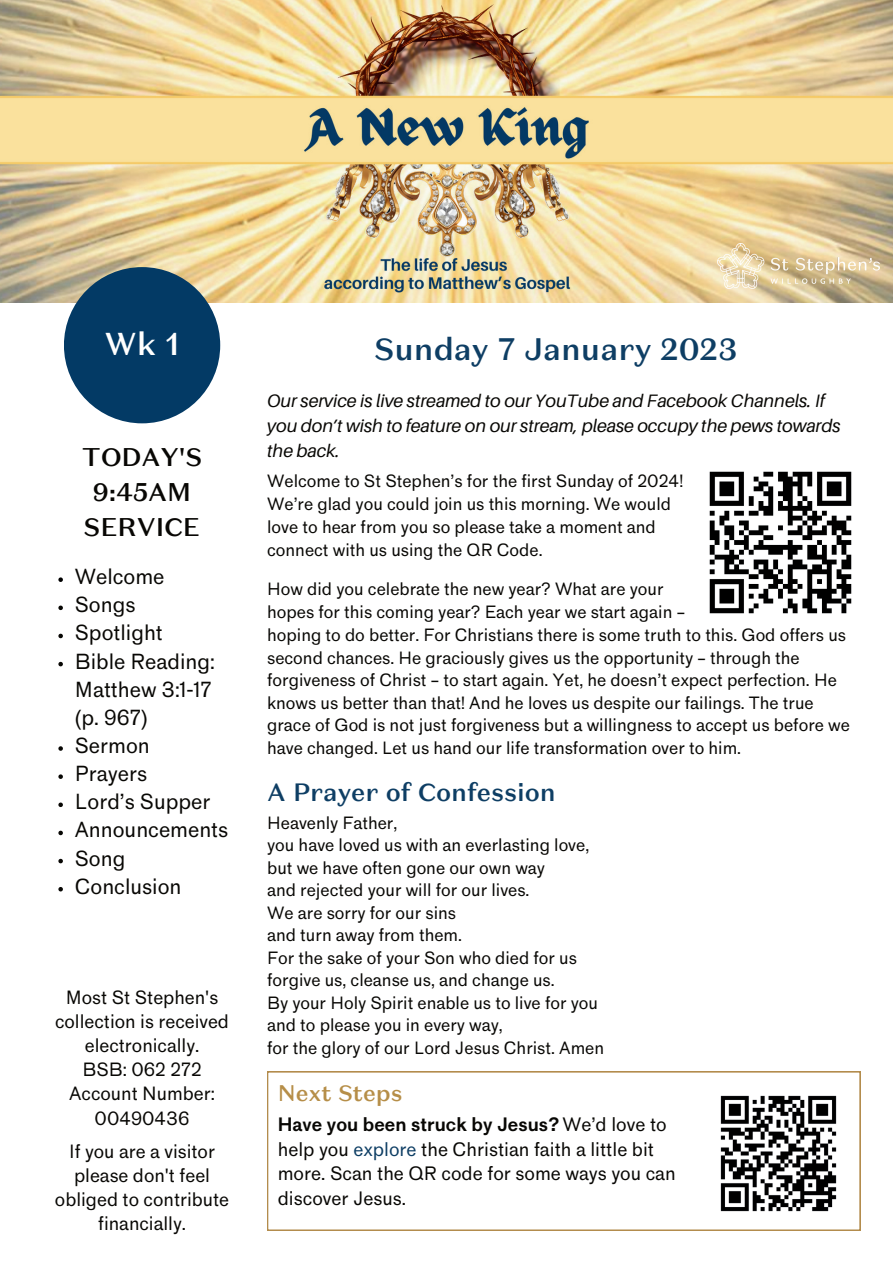
<style>
.page{position:relative;width:893px;height:1264px;background:#fff}
.page>*{position:absolute;margin:0;border:0;box-sizing:border-box;transform-origin:0 0}
.t1{font:500 31.5px "Domaine Sans Text";color:#fff}
.t2{font:500 30.9px "Domaine Sans Text";color:#0e3e64}
.t3{font:500 25.5px/34.5px "Domaine Sans Text";color:#080704;text-align:center}
.t4{font:500 24.9px "Domaine Sans Text";color:#0e3e64}
.t5{font:500 22.5px "Domaine Sans Text";color:#b68e48}
.t6{font:20.25px/28.2px "Standard";color:#080704}
.t7{font:18px/24.8px "Standard";color:#080704}
.t8{font:italic 18px/24.8px "Aileron";color:#080704}
.t9{font:17.85px/24.2px "Standard";color:#080704;text-align:center}
.t10{font:16.5px/22.5px "Standard";color:#080704}
.s1{font-weight:700}
.s2{color:#0e3e64}
</style>
<div class="page">
<img style="left:0;top:0;width:892px;height:303px">
<div style="left:64px;top:267px;width:156px;height:156px;background:#033a65;border-radius:50%"></div>
<img style="left:709px;top:471px;width:143px;height:143px">
<img style="left:717px;top:243px;width:162px;height:45px">
<svg style="left:267px;top:1071px;width:593px;height:159px"></svg>
<img style="left:717px;top:1092px;width:122px;height:122px">
<svg style="left:58px;top:577px;width:5px;height:5px"></svg>
<svg style="left:58px;top:605px;width:5px;height:5px"></svg>
<svg style="left:58px;top:633px;width:5px;height:5px"></svg>
<svg style="left:58px;top:662px;width:5px;height:4px"></svg>
<svg style="left:58px;top:746px;width:5px;height:4px"></svg>
<svg style="left:58px;top:774px;width:5px;height:5px"></svg>
<svg style="left:58px;top:802px;width:5px;height:5px"></svg>
<svg style="left:58px;top:830px;width:5px;height:5px"></svg>
<svg style="left:58px;top:858px;width:5px;height:5px"></svg>
<svg style="left:58px;top:887px;width:5px;height:4px"></svg>
<h1 class="t1" style="left:104px;top:324px;width:77px">Wk 1</h1>
<h3 class="t3" style="left:82px;top:440px;width:122px">TODAY'S<br>9:45AM<br>SERVICE</h3>
<p class="t6" style="left:75px;top:563px;width:155px">Welcome<br>Songs<br>Spotlight<br>Bible Reading:<br>Matthew 3:1-17 (p. 967)<br>Sermon<br>Prayers<br>Lord’s Supper<br>Announcements<br>Song<br>Conclusion</p>
<p class="t9" style="left:55px;top:985px;width:175px">Most St Stephen's collection is received electronically.<br>BSB: 062 272<br>Account Number:<br>00490436</p>
<p class="t9" style="left:55px;top:1139px;width:176px">If you are a visitor please don't feel obliged to contribute financially.</p>
<h2 class="t2" style="left:374px;top:329px;width:364px">Sunday 7 January 2023</h2>
<p class="t8" style="left:267px;top:389px;width:575px">Our service is live streamed to our YouTube and Facebook Channels. If you don’t wish to feature on our stream, please occupy the pews towards the back.</p>
<p class="t10" style="left:267px;top:469px;width:417px;line-height:23px">Welcome to St Stephen’s for the first Sunday of 2024!<br>We’re glad you could join us this morning. We would love to hear from you so please take a moment and connect with us using the QR Code.</p>
<p class="t10" style="left:267px;top:577px;width:419px;line-height:23px">How did you celebrate the new year? What are your hopes for this coming year? Each year we start again –</p>
<p class="t10" style="left:267px;top:624px;width:584px">hoping to do better. For Christians there is some truth to this. God offers us second chances. He graciously gives us the opportunity – through the forgiveness of Christ – to start again. Yet, he doesn’t expect perfection. He knows us better than that! And he loves us despite our failings. The true grace of God is not just forgiveness but a willingness to accept us before we have changed. Let us hand our life transformation over to him.</p>
<h3 class="t4" style="left:267px;top:776px;width:290px">A Prayer of Confession</h3>
<p class="t10" style="left:267px;top:811px;width:338px">Heavenly Father,<br>you have loved us with an everlasting love, but we have often gone our own way<br>and rejected your will for our lives.<br>We are sorry for our sins<br>and turn away from them.<br>For the sake of your Son who died for us forgive us, cleanse us, and change us.<br>By your Holy Spirit enable us to live for you and to please you in every way,<br>for the glory of our Lord Jesus Christ. Amen</p>
<h3 class="t5" style="left:278px;top:1079px;width:126px">Next Steps</h3>
<p class="t7" style="left:278px;top:1111px;width:399px"><span class="s1">Have you been struck by Jesus?</span> We’d love to help you <span class="s2">explore</span> the Christian faith a little bit more. Scan the QR code for some ways you can discover Jesus.</p>
</div>
